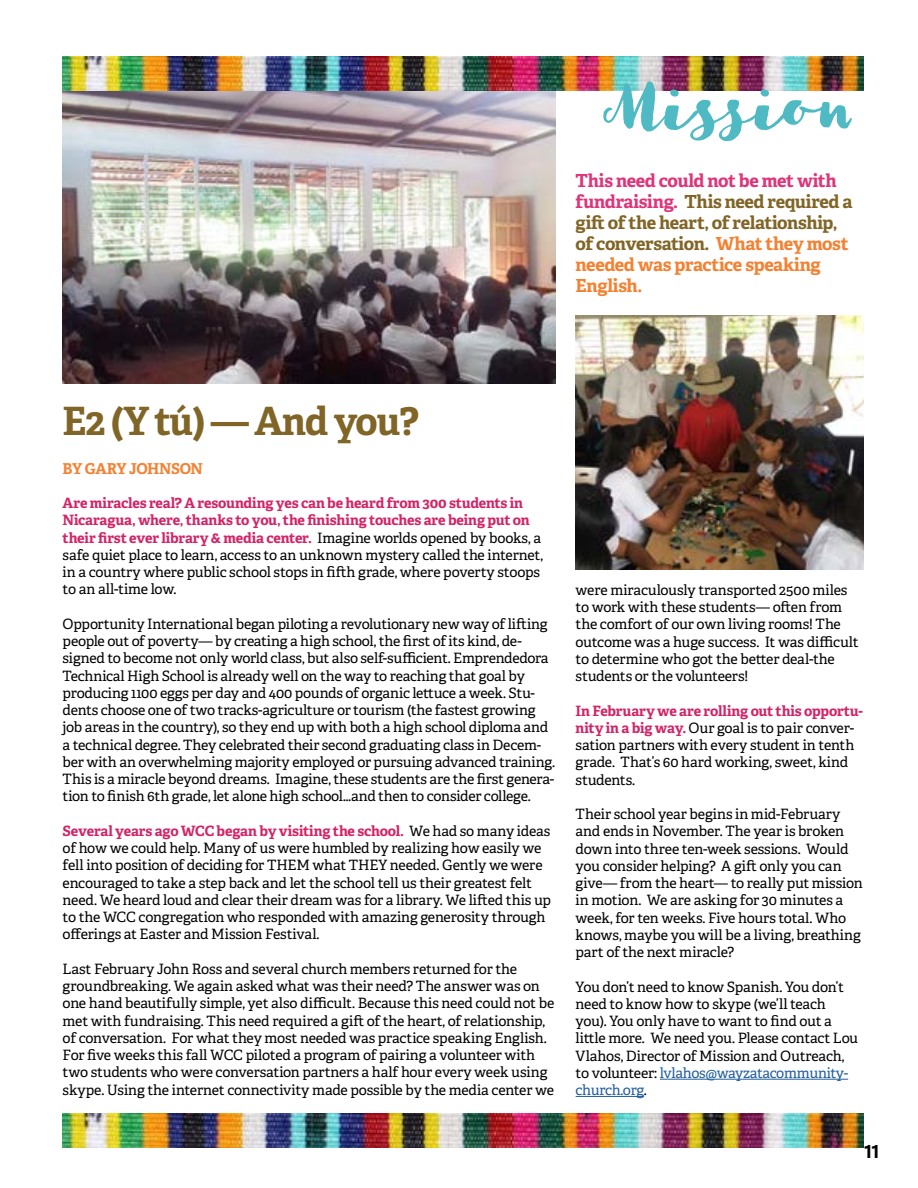
<style>
.page{position:relative;width:918px;height:1188px;background:#fff}
.page>*{position:absolute;margin:0;border:0;box-sizing:border-box;transform-origin:0 0}
.t1{font:63px "SD Script";color:#4fbac3}
.t2{font:700 39px "Adelle PE";letter-spacing:-.03em;color:#816526}
.t3{font:700 18px/21px "Adelle PE";letter-spacing:-.02em;color:#816526}
.t4{font:700 18px "Adelle Sans";color:#000}
.t5{font:700 15px "Adelle PE";letter-spacing:-.03em;color:#f48131}
.t6{font:14.25px/17.2px "Adelle PE";letter-spacing:-.015em;color:#000}
.s1{color:#df347a}
.s2{color:#f48131}
.s3{font-weight:700;color:#d32467}
.s4{color:#215e9e}
</style>
<div class="page">
<img style="left:63px;top:90px;width:492px;height:293px">
<hr style="left:660px;top:1079px;width:188px;height:1px;background:#215e9e">
<hr style="left:576px;top:1096px;width:68px;height:1px;background:#215e9e">
<img style="left:576px;top:315px;width:288px;height:255px">
<img style="left:63px;top:56px;width:801px;height:34px">
<img style="left:63px;top:1114px;width:801px;height:34px">
<h1 class="t1" style="left:603px;top:70px;width:250px">Mission</h1>
<p class="t3" style="left:576px;top:169px;width:278px"><span class="s1">This need could not be met with fundraising.</span> This need required a gift of the heart, of relationship, of conversation. <span class="s2">What they most needed was practice speaking<br>English.</span></p>
<h2 class="t2" style="left:63px;top:393px;width:358px">E2 (Y tú) — And you?</h2>
<p class="t5" style="left:63px;top:457px;width:142px">BY GARY JOHNSON</p>
<p class="t6" style="left:63px;top:494px;width:482px"><span class="s3">Are miracles real? A resounding yes can be heard from 300 students in Nicaragua, where, thanks to you, the finishing touches are being put on their first ever library &amp; media center.</span> Imagine worlds opened by books, a safe quiet place to learn, access to an unknown mystery called the internet, in a country where public school stops in fifth grade, where poverty stoops to an all-time low.</p>
<p class="t6" style="left:63px;top:615px;width:494px">Opportunity International began piloting a revolutionary new way of lifting people out of poverty— by creating a high school, the first of its kind, de&shy;signed to become not only world class, but also self-sufficient. Emprendedora Technical High School is already well on the way to reaching that goal by producing 1100 eggs per day and 400 pounds of organic lettuce a week. Stu&shy;dents choose one of two tracks-agriculture or tourism (the fastest growing job areas in the country), so they end up with both a high school diploma and a technical degree. They celebrated their second graduating class in Decem&shy;ber with an overwhelming majority employed or pursuing advanced training.<br>This is a miracle beyond dreams. Imagine, these students are the first genera&shy;tion to finish 6th grade, let alone high school…and then to consider college.</p>
<p class="t6" style="left:63px;top:822px;width:490px"><span class="s3">Several years ago WCC began by visiting the school.</span> We had so many ideas of how we could help. Many of us were humbled by realizing how easily we fell into position of deciding for THEM what THEY needed. Gently we were encouraged to take a step back and let the school tell us their greatest felt need. We heard loud and clear their dream was for a library. We lifted this up to the WCC congregation who responded with amazing generosity through offerings at Easter and Mission Festival.</p>
<p class="t6" style="left:63px;top:960px;width:493px">Last February John Ross and several church members returned for the groundbreaking. We again asked what was their need? The answer was on one hand beautifully simple, yet also difficult. Because this need could not be met with fundraising. This need required a gift of the heart, of relationship, of conversation. For what they most needed was practice speaking English.<br>For five weeks this fall WCC piloted a program of pairing a volunteer with two students who were conversation partners a half hour every week using skype. Using the internet connectivity made possible by the media center we</p>
<p class="t6" style="left:576px;top:580px;width:284px">were miraculously transported 2500 miles to work with these students— often from the comfort of our own living rooms! The outcome was a huge success. It was difficult to determine who got the better deal-the students or the volunteers!</p>
<p class="t6" style="left:576px;top:701px;width:289px"><span class="s3">In February we are rolling out this opportu&shy;nity in a big way.</span> Our goal is to pair conver&shy;sation partners with every student in tenth grade. That’s 60 hard working, sweet, kind students.</p>
<p class="t6" style="left:576px;top:805px;width:289px">Their school year begins in mid-February and ends in November. The year is broken down into three ten-week sessions. Would you consider helping? A gift only you can give— from the heart— to really put mission in motion. We are asking for 30 minutes a week, for ten weeks. Five hours total. Who knows, maybe you will be a living, breathing part of the next miracle?</p>
<p class="t6" style="left:576px;top:977px;width:284px">You don’t need to know Spanish. You don’t need to know how to skype (we’ll teach you). You only have to want to find out a little more. We need you. Please contact Lou Vlahos, Director of Mission and Outreach, to volunteer: <span class="s4">lvlahos@wayzatacommunity&shy;church.org</span>.</p>
<p class="t4" style="left:864px;top:1138px;width:17px">11</p>
</div>
